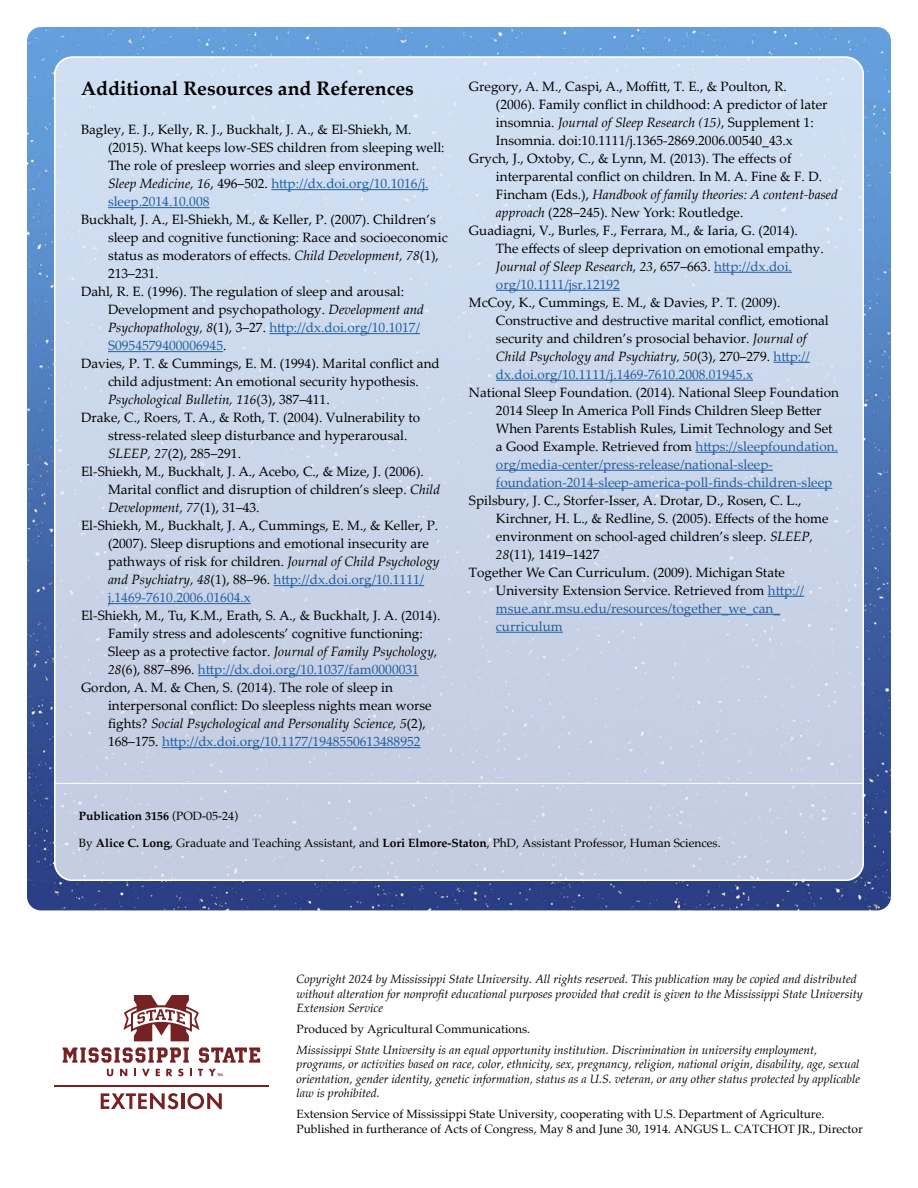
<style>
.page{position:relative;width:918px;height:1188px;background:#fff}
.page>*{position:absolute;margin:0;border:0;box-sizing:border-box;transform-origin:0 0}
.t1{font:700 19.5px "Palatino Linotype";color:#000}
.P_references{font:13.5px/18px "Palatino Linotype";color:#000}
.copyright{font:italic 12px/14.4px "Palatino";color:#000}
.copyright-2{font:12px/14.4px "Palatino";color:#000}
.copyright-3{font:700 12px "Palatino";color:#000}
.s1{font-style:italic}
.s2{color:#215e9e}
.s3{font-weight:400}
.s4{font-weight:700}
</style>
<div class="page">
<img style="left:27px;top:27px;width:864px;height:883px">
<div style="left:54px;top:56px;width:810px;height:825px;background:#cad6ea;border-radius:18px"></div>
<hr style="left:271px;top:189px;width:158px;height:1px;background:#215e9e">
<hr style="left:108px;top:207px;width:102px;height:1px;background:#215e9e">
<hr style="left:269px;top:333px;width:151px;height:1px;background:#215e9e">
<hr style="left:108px;top:351px;width:115px;height:1px;background:#215e9e">
<hr style="left:274px;top:585px;width:150px;height:1px;background:#215e9e">
<hr style="left:108px;top:603px;width:143px;height:1px;background:#215e9e">
<hr style="left:198px;top:675px;width:221px;height:1px;background:#215e9e">
<hr style="left:162px;top:747px;width:259px;height:1px;background:#215e9e">
<hr style="left:714px;top:272px;width:78px;height:1px;background:#215e9e">
<hr style="left:496px;top:290px;width:124px;height:1px;background:#215e9e">
<hr style="left:774px;top:362px;width:36px;height:1px;background:#215e9e">
<hr style="left:496px;top:380px;width:257px;height:1px;background:#215e9e">
<hr style="left:695px;top:452px;width:143px;height:1px;background:#215e9e">
<hr style="left:496px;top:470px;width:277px;height:1px;background:#215e9e">
<hr style="left:496px;top:488px;width:336px;height:1px;background:#215e9e">
<hr style="left:768px;top:596px;width:36px;height:1px;background:#215e9e">
<hr style="left:496px;top:614px;width:284px;height:1px;background:#215e9e">
<hr style="left:496px;top:632px;width:67px;height:1px;background:#215e9e">
<svg style="left:123px;top:995px;width:76px;height:46px"></svg>
<svg style="left:101px;top:1093px;width:77px;height:16px"></svg>
<hr style="left:181px;top:1093px;width:3px;height:16px;background:#762123">
<svg style="left:187px;top:1093px;width:35px;height:16px"></svg>
<hr style="left:54px;top:1085px;width:215px;height:1px;background:#762123">
<svg style="left:63px;top:1048px;width:126px;height:15px"></svg>
<svg style="left:199px;top:1048px;width:61px;height:15px"></svg>
<svg style="left:107px;top:1069px;width:6px;height:7px"></svg>
<svg style="left:120px;top:1069px;width:7px;height:7px"></svg>
<svg style="left:134px;top:1069px;width:2px;height:7px"></svg>
<svg style="left:142px;top:1069px;width:8px;height:7px"></svg>
<svg style="left:156px;top:1069px;width:4px;height:7px"></svg>
<svg style="left:166px;top:1069px;width:6px;height:7px"></svg>
<svg style="left:178px;top:1069px;width:6px;height:7px"></svg>
<svg style="left:190px;top:1069px;width:2px;height:7px"></svg>
<svg style="left:198px;top:1069px;width:5px;height:7px"></svg>
<svg style="left:209px;top:1069px;width:14px;height:7px"></svg>
<hr style="left:55px;top:783px;width:808px;height:1px;background:#fff">
<h3 class="t1" style="left:81px;top:75px;width:334px">Additional Resources and References</h3>
<p class="P_references" style="left:108px;top:120px;width:338px;text-indent:-27px">Bagley, E. J., Kelly, R. J., Buckhalt, J. A., &amp; El-Shiekh, M. (2015). What keeps low-SES children from sleeping well:<br>The role of presleep worries and sleep environment.<br><span class="s1">Sleep Medicine, 16</span>, 496–502. <span class="s2">http://dx.doi.org/10.1016/j. sleep.2014.10.008</span></p>
<p class="P_references" style="left:108px;top:210px;width:341px;text-indent:-27px">Buckhalt, J. A., El-Shiekh, M., &amp; Keller, P. (2007). Children’s sleep and cognitive functioning: Race and socioeconomic status as moderators of effects. <span class="s1">Child Development, 78</span>(1), 213–231.</p>
<p class="P_references" style="left:108px;top:282px;width:317px;text-indent:-27px">Dahl, R. E. (1996). The regulation of sleep and arousal:<br>Development and psychopathology. <span class="s1">Development and Psychopathology, 8</span>(1), 3–27. <span class="s2">http://dx.doi.org/10.1017/ S0954579400006945</span>.</p>
<p class="P_references" style="left:108px;top:354px;width:333px;text-indent:-27px">Davies, P. T. &amp; Cummings, E. M. (1994). Marital conflict and child adjustment: An emotional security hypothesis.<br><span class="s1">Psychological Bulletin, 116</span>(3), 387–411.</p>
<p class="P_references" style="left:108px;top:408px;width:314px;text-indent:-27px">Drake, C., Roers, T. A., &amp; Roth, T. (2004). Vulnerability to stress-related sleep disturbance and hyperarousal.<br><span class="s1">SLEEP, 27</span>(2), 285–291.</p>
<p class="P_references" style="left:108px;top:462px;width:334px;text-indent:-27px">El-Shiekh, M., Buckhalt, J. A., Acebo, C., &amp; Mize, J. (2006).<br>Marital conflict and disruption of children’s sleep. <span class="s1">Child<br>Development, 77</span>(1), 31–43.</p>
<p class="P_references" style="left:108px;top:516px;width:333px;text-indent:-27px">El-Shiekh, M., Buckhalt, J. A., Cummings, E. M., &amp; Keller, P. (2007). Sleep disruptions and emotional insecurity are pathways of risk for children. <span class="s1">Journal of Child Psychology and Psychiatry, 48</span>(1), 88–96. <span class="s2">http://dx.doi.org/10.1111/ j.1469-7610.2006.01604.x</span></p>
<p class="P_references" style="left:108px;top:606px;width:334px;text-indent:-27px">El-Shiekh, M., Tu, K.M., Erath, S. A., &amp; Buckhalt, J. A. (2014).<br>Family stress and adolescents’ cognitive functioning:<br>Sleep as a protective factor. <span class="s1">Journal of Family Psychology, 28</span>(6), 887–896. <span class="s2">http://dx.doi.org/10.1037/fam0000031</span></p>
<p class="P_references" style="left:108px;top:678px;width:325px;text-indent:-27px">Gordon, A. M. &amp; Chen, S. (2014). The role of sleep in interpersonal conflict: Do sleepless nights mean worse fights? <span class="s1">Social Psychological and Personality Science, 5</span>(2), 168–175. <span class="s2">http://dx.doi.org/10.1177/1948550613488952</span></p>
<p class="P_references" style="left:496px;top:77px;width:333px;text-indent:-27px">Gregory, A. M., Caspi, A., Moffitt, T. E., &amp; Poulton, R. (2006). Family conflict in childhood: A predictor of later insomnia. <span class="s1">Journal of Sleep Research (15)</span>, Supplement 1:<br>Insomnia. doi:10.1111/j.1365-2869.2006.00540_43.x</p>
<p class="P_references" style="left:496px;top:149px;width:343px;text-indent:-27px">Grych, J., Oxtoby, C., &amp; Lynn, M. (2013). The effects of interparental conflict on children. In M. A. Fine &amp; F. D.<br>Fincham (Eds.), <span class="s1">Handbook of family theories: A content-based approach</span> (228–245). New York: Routledge.</p>
<p class="P_references" style="left:496px;top:221px;width:329px;text-indent:-27px">Guadiagni, V., Burles, F., Ferrara, M., &amp; Iaria, G. (2014).<br>The effects of sleep deprivation on emotional empathy.<br><span class="s1">Journal of Sleep Research, 23</span>, 657–663. <span class="s2">http://dx.doi. org/10.1111/jsr.12192</span></p>
<p class="P_references" style="left:496px;top:293px;width:334px;text-indent:-27px">McCoy, K., Cummings, E. M., &amp; Davies, P. T. (2009).<br>Constructive and destructive marital conflict, emotional security and children’s prosocial behavior. <span class="s1">Journal of Child Psychology and Psychiatry, 50</span>(3), 270–279. <span class="s2">http:// dx.doi.org/10.1111/j.1469-7610.2008.01945.x</span></p>
<p class="P_references" style="left:496px;top:383px;width:344px;text-indent:-27px">National Sleep Foundation. (2014). National Sleep Foundation 2014 Sleep In America Poll Finds Children Sleep Better When Parents Establish Rules, Limit Technology and Set a Good Example. Retrieved from <span class="s2">https://sleepfoundation. org/media-center/press-release/national-sleep&shy;foundation-2014-sleep-america-poll-finds-children-sleep</span></p>
<p class="P_references" style="left:496px;top:491px;width:334px;text-indent:-27px">Spilsbury, J. C., Storfer-Isser, A. Drotar, D., Rosen, C. L., Kirchner, H. L., &amp; Redline, S. (2005). Effects of the home environment on school-aged children’s sleep. <span class="s1">SLEEP, 28</span>(11), 1419–1427</p>
<p class="P_references" style="left:496px;top:563px;width:310px;text-indent:-27px">Together We Can Curriculum. (2009). Michigan State University Extension Service. Retrieved from <span class="s2">http:// msue.anr.msu.edu/resources/together_we_can_ curriculum</span></p>
<p class="copyright-3" style="left:79px;top:806px;width:161px">Publication 3156 <span class="s3">(POD-05-24)</span></p>
<p class="copyright-2" style="left:79px;top:836px;width:643px">By <span class="s4">Alice C. Long</span>, Graduate and Teaching Assistant, and <span class="s4">Lori Elmore-Staton</span>, PhD, Assistant Professor, Human Sciences.</p>
<p class="copyright" style="left:296px;top:972px;width:568px">Copyright 2024 by Mississippi State University. All rights reserved. This publication may be copied and distributed without alteration for nonprofit educational purposes provided that credit is given to the Mississippi State University<br>Extension Service</p>
<p class="copyright-2" style="left:296px;top:1022px;width:235px">Produced by Agricultural Communications.</p>
<p class="copyright" style="left:296px;top:1042px;width:565px">Mississippi State University is an equal opportunity institution. Discrimination in university employment, programs, or activities based on race, color, ethnicity, sex, pregnancy, religion, national origin, disability, age, sexual orientation, gender identity, genetic information, status as a U.S. veteran, or any other status protected by applicable law is prohibited.</p>
<p class="copyright-2" style="left:296px;top:1107px;width:568px">Extension Service of Mississippi State University, cooperating with U.S. Department of Agriculture.<br>Published in furtherance of Acts of Congress, May 8 and June 30, 1914. ANGUS L. CATCHOT JR., Director</p>
</div>
